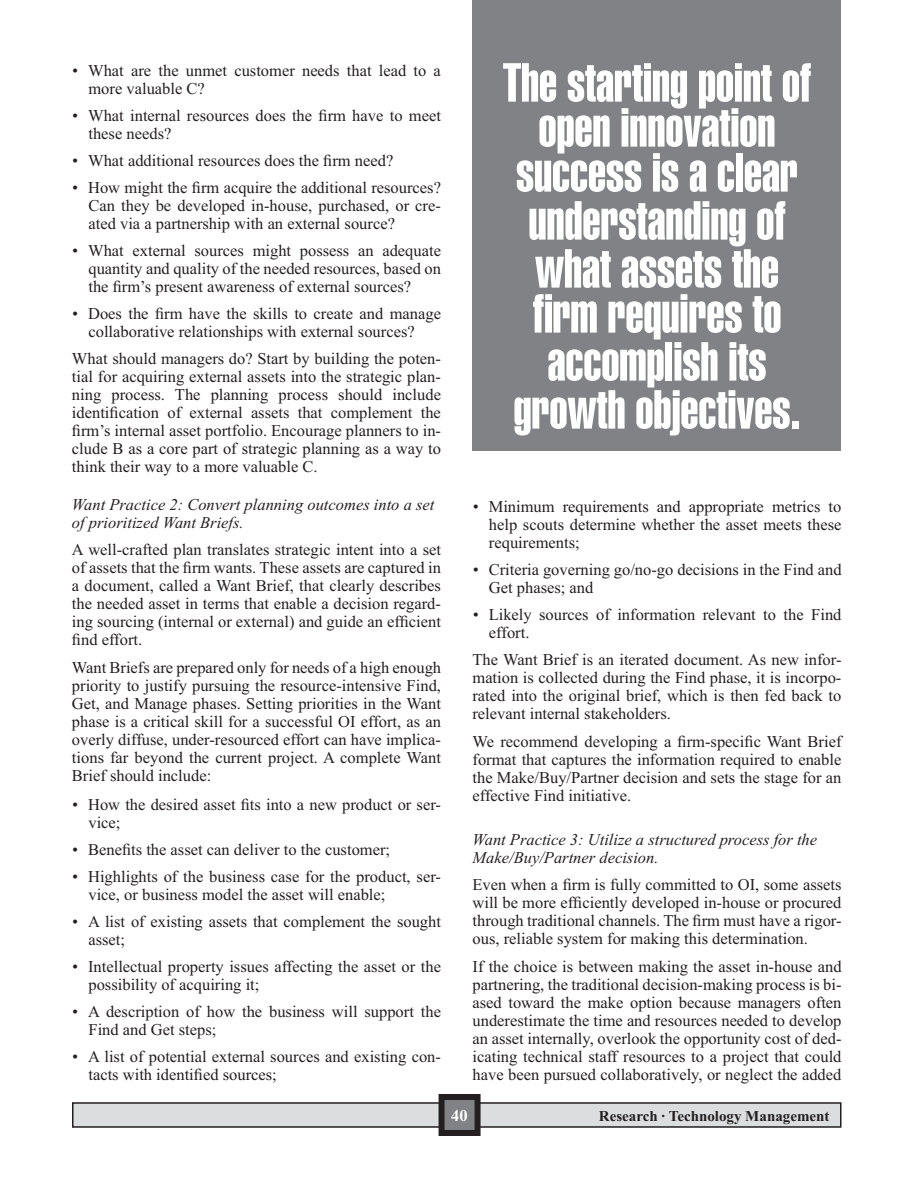
<style>
.page{position:relative;width:918px;height:1188px;background:#fff}
.page>*{position:absolute;margin:0;border:0;box-sizing:border-box;transform-origin:0 0}
.t1{font:54px/46.7px "Helvetica Extra Compressed";color:#fff;text-align:center}
.t2{font:16.5px/18px "Times New Roman";color:#231f20}
.t3{font:italic 16.5px/18px "Times New Roman";color:#231f20}
.t4{font:700 16.5px "Times New Roman";color:#fff}
.t5{font:700 15px "Times New Roman";color:#231f20}
.s1{font-style:italic}
</style>
<div class="page">
<div style="left:73px;top:1103px;width:768px;height:24px;background:#dcddde"></div>
<div style="left:72px;top:1102px;width:770px;height:26px;border:2px solid #231f20"></div>
<div style="left:442px;top:1097px;width:36px;height:36px;background:#808285"></div>
<div style="left:439px;top:1094px;width:42px;height:42px;border:6px solid #231f20"></div>
<div style="left:472px;top:0;width:370px;height:451px;background:#808285"></div>
<p class="t2" style="left:88px;top:61px;width:354px;text-indent:-16px"><span class="s1">•</span> What are the unmet customer needs that lead to a more valuable C?</p>
<p class="t2" style="left:88px;top:106px;width:354px;text-indent:-16px"><span class="s1">•</span> What internal resources does the firm have to meet these needs?</p>
<p class="t2" style="left:72px;top:151px;width:323px"><span class="s1">•</span> What additional resources does the firm need?</p>
<p class="t2" style="left:88px;top:178px;width:354px;text-align:justify;text-indent:-16px"><span class="s1">•</span> How might the firm acquire the additional resources?<br>Can they be developed in-house, purchased, or cre&shy;ated via a partnership with an external source?</p>
<p class="t2" style="left:88px;top:241px;width:354px;text-align:justify;text-indent:-16px"><span class="s1">•</span> What external sources might possess an adequate quantity and quality of the needed resources, based on the firm’s present awareness of external sources?</p>
<p class="t2" style="left:72px;top:304px;width:371px;text-align:center"><span class="s1">•</span> Does the firm have the skills to create and manage collaborative relationships with external sources?</p>
<p class="t2" style="left:72px;top:349px;width:371px;text-align:justify">What should managers do? Start by building the poten&shy;tial for acquiring external assets into the strategic plan&shy;ning process. The planning process should include identification of external assets that complement the firm’s internal asset portfolio. Encourage planners to in&shy;clude B as a core part of strategic planning as a way to think their way to a more valuable C.</p>
<p class="t3" style="left:72px;top:495px;width:364px">Want Practice 2: Convert planning outcomes into a set of prioritized Want Briefs.</p>
<p class="t2" style="left:72px;top:540px;width:371px;text-align:justify">A well-crafted plan translates strategic intent into a set of assets that the firm wants. These assets are captured in a document, called a Want Brief, that clearly describes the needed asset in terms that enable a decision regard&shy;ing sourcing (internal or external) and guide an efficient find effort.</p>
<p class="t2" style="left:72px;top:659px;width:371px;text-align:justify">Want Briefs are prepared only for needs of a high enough priority to justify pursuing the resource-intensive Find, Get, and Manage phases. Setting priorities in the Want phase is a critical skill for a successful OI effort, as an overly diffuse, under-resourced effort can have implica&shy;tions far beyond the current project. A complete Want Brief should include:</p>
<p class="t2" style="left:88px;top:795px;width:354px;text-indent:-16px"><span class="s1">•</span> How the desired asset fits into a new product or ser&shy;vice;</p>
<p class="t2" style="left:72px;top:840px;width:320px"><span class="s1">•</span> Benefits the asset can deliver to the customer;</p>
<p class="t2" style="left:88px;top:867px;width:354px;text-indent:-16px"><span class="s1">•</span> Highlights of the business case for the product, ser&shy;vice, or business model the asset will enable;</p>
<p class="t2" style="left:88px;top:912px;width:354px;text-indent:-16px"><span class="s1">•</span> A list of existing assets that complement the sought asset;</p>
<p class="t2" style="left:88px;top:957px;width:354px;text-indent:-16px"><span class="s1">•</span> Intellectual property issues affecting the asset or the possibility of acquiring it;</p>
<p class="t2" style="left:88px;top:1002px;width:354px;text-indent:-16px"><span class="s1">•</span> A description of how the business will support the<br>Find and Get steps;</p>
<p class="t2" style="left:88px;top:1047px;width:354px;text-indent:-16px"><span class="s1">•</span> A list of potential external sources and existing con&shy;tacts with identified sources;</p>
<h1 class="t1" style="left:503px;top:59px;width:309px">The starting point of open innovation success is a clear understanding of what assets the firm requires to accomplish its growth objectives.</h1>
<p class="t2" style="left:489px;top:497px;width:354px;text-align:justify;text-indent:-16px"><span class="s1">•</span> Minimum requirements and appropriate metrics to help scouts determine whether the asset meets these requirements;</p>
<p class="t2" style="left:489px;top:560px;width:354px;text-indent:-16px"><span class="s1">•</span> Criteria governing go/no-go decisions in the Find and<br>Get phases; and</p>
<p class="t2" style="left:489px;top:605px;width:354px;text-indent:-16px"><span class="s1">•</span> Likely sources of information relevant to the Find effort.</p>
<p class="t2" style="left:472px;top:650px;width:371px;text-align:justify">The Want Brief is an iterated document. As new infor&shy;mation is collected during the Find phase, it is incorpo&shy;rated into the original brief, which is then fed back to relevant internal stakeholders.</p>
<p class="t2" style="left:472px;top:733px;width:371px;text-align:justify">We recommend developing a firm-specific Want Brief format that captures the information required to enable the Make/Buy/Partner decision and sets the stage for an effective Find initiative.</p>
<p class="t3" style="left:473px;top:830px;width:346px">Want Practice 3: Utilize a structured process for the<br>Make/Buy/Partner decision.</p>
<p class="t2" style="left:473px;top:875px;width:371px;text-align:justify">Even when a firm is fully committed to OI, some assets will be more efficiently developed in-house or procured through traditional channels. The firm must have a rigor&shy;ous, reliable system for making this determination.</p>
<p class="t2" style="left:473px;top:958px;width:371px;text-align:justify">If the choice is between making the asset in-house and partnering, the traditional decision-making process is bi&shy;ased toward the make option because managers often underestimate the time and resources needed to develop an asset internally, overlook the opportunity cost of ded&shy;icating technical staff resources to a project that could have been pursued collaboratively, or neglect the added</p>
<p class="t4" style="left:451px;top:1107px;width:18px">40</p>
<p class="t5" style="left:599px;top:1108px;width:232px">Research . Technology Management</p>
</div>
